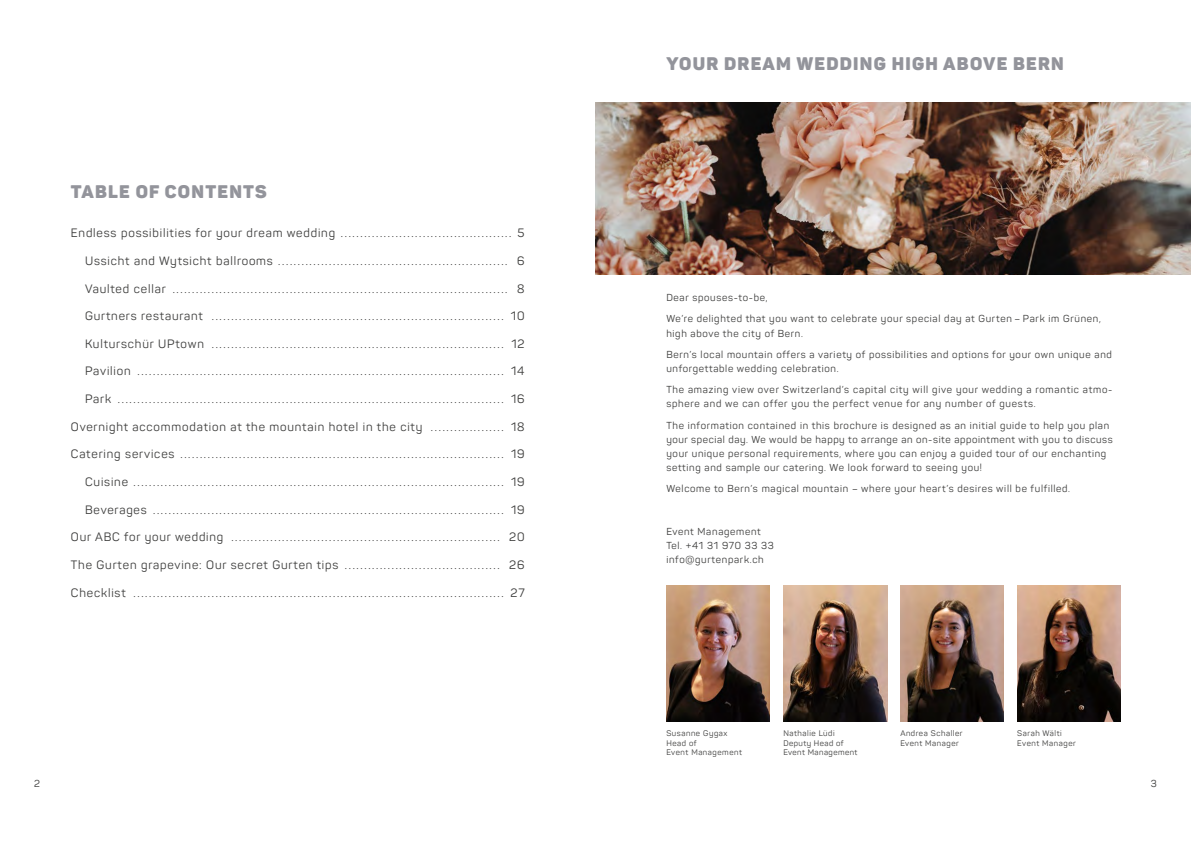
<style>
.page{position:relative;width:1191px;height:842px;background:#fff}
.page>*{position:absolute;margin:0;border:0;box-sizing:border-box;transform-origin:0 0}
.t1{font:18px "Panton Black Caps";letter-spacing:.07em;color:#93949b}
.t2{font:12px "Panton";letter-spacing:.07em;color:#3b3b3a}
.t3{font:10px/21.3px "Panton";letter-spacing:.07em;color:#3b3b3a}
.t4{font:8px/9.6px "Panton";letter-spacing:.07em;color:#3b3b3a}
</style>
<div class="page">
<img style="left:595px;top:102px;width:596px;height:172px">
<img style="left:666px;top:585px;width:103px;height:136px">
<img style="left:900px;top:585px;width:103px;height:136px">
<img style="left:783px;top:585px;width:105px;height:136px">
<img style="left:1017px;top:585px;width:103px;height:136px">
<h1 class="t1" style="left:71px;top:180px;width:198px">TABLE OF CONTENTS</h1>
<p class="t2" style="left:71px;top:226px;width:455px">Endless possibilities for your dream wedding ............................................ 5</p>
<p class="t2" style="left:85px;top:253px;width:441px">Ussicht and Wytsicht ballrooms ........................................................... 6</p>
<p class="t2" style="left:85px;top:281px;width:441px">Vaulted cellar ...................................................................................... 8</p>
<p class="t2" style="left:85px;top:309px;width:441px">Gurtners restaurant ........................................................................... 10</p>
<p class="t2" style="left:85px;top:336px;width:441px">Kulturschür UPtown ........................................................................... 12</p>
<p class="t2" style="left:85px;top:364px;width:441px">Pavilion .............................................................................................. 14</p>
<p class="t2" style="left:85px;top:391px;width:441px">Park ................................................................................................... 16</p>
<p class="t2" style="left:71px;top:419px;width:455px">Overnight accommodation at the mountain hotel in the city ................... 18</p>
<p class="t2" style="left:71px;top:447px;width:455px">Catering services ................................................................................... 19</p>
<p class="t2" style="left:85px;top:474px;width:441px">Cuisine ............................................................................................... 19</p>
<p class="t2" style="left:85px;top:502px;width:441px">Beverages .......................................................................................... 19</p>
<p class="t2" style="left:71px;top:530px;width:455px">Our ABC for your wedding ..................................................................... 20</p>
<p class="t2" style="left:71px;top:557px;width:455px">The Gurten grapevine: Our secret Gurten tips ........................................ 26</p>
<p class="t2" style="left:71px;top:585px;width:455px">Checklist ............................................................................................... 27</p>
<h1 class="t1" style="left:666px;top:52px;width:399px">YOUR DREAM WEDDING HIGH ABOVE BERN</h1>
<p class="t3" style="left:666px;top:287px;width:436px">Dear spouses-to-be,<br>We’re delighted that you want to celebrate your special day at Gurten – Park im Grünen,</p>
<p class="t3" style="left:666px;top:322px;width:447px">high above the city of Bern.<br>Bern’s local mountain offers a variety of possibilities and options for your own unique and</p>
<p class="t3" style="left:666px;top:358px;width:447px">unforgettable wedding celebration.<br>The amazing view over Switzerland’s capital city will give your wedding a romantic atmo-</p>
<p class="t3" style="left:666px;top:393px;width:444px">sphere and we can offer you the perfect venue for any number of guests.<br>The information contained in this brochure is designed as an initial guide to help you plan</p>
<p class="t3" style="left:666px;top:432px;width:448px;line-height:14.2px">your special day. We would be happy to arrange an on-site appointment with you to discuss your unique personal requirements, where you can enjoy a guided tour of our enchanting setting and sample our catering. We look forward to seeing you!</p>
<p class="t3" style="left:666px;top:478px;width:405px">Welcome to Bern’s magical mountain – where your heart’s desires will be fulfilled.</p>
<p class="t3" style="left:666px;top:524px;width:109px;line-height:14.2px">Event Management<br>Tel. +41 31 970 33 33 info@gurtenpark.ch</p>
<p class="t4" style="left:666px;top:728px;width:77px">Susanne Gygax<br>Head of<br>Event Management</p>
<p class="t4" style="left:783px;top:728px;width:76px">Nathalie Lüdi<br>Deputy Head of<br>Event Management</p>
<p class="t4" style="left:900px;top:728px;width:64px">Andrea Schaller<br>Event Manager</p>
<p class="t4" style="left:1017px;top:728px;width:60px">Sarah Wälti<br>Event Manager</p>
<p class="t3" style="left:34px;top:773px;width:7px">2</p>
<p class="t3" style="left:1151px;top:773px;width:7px">3</p>
</div>
